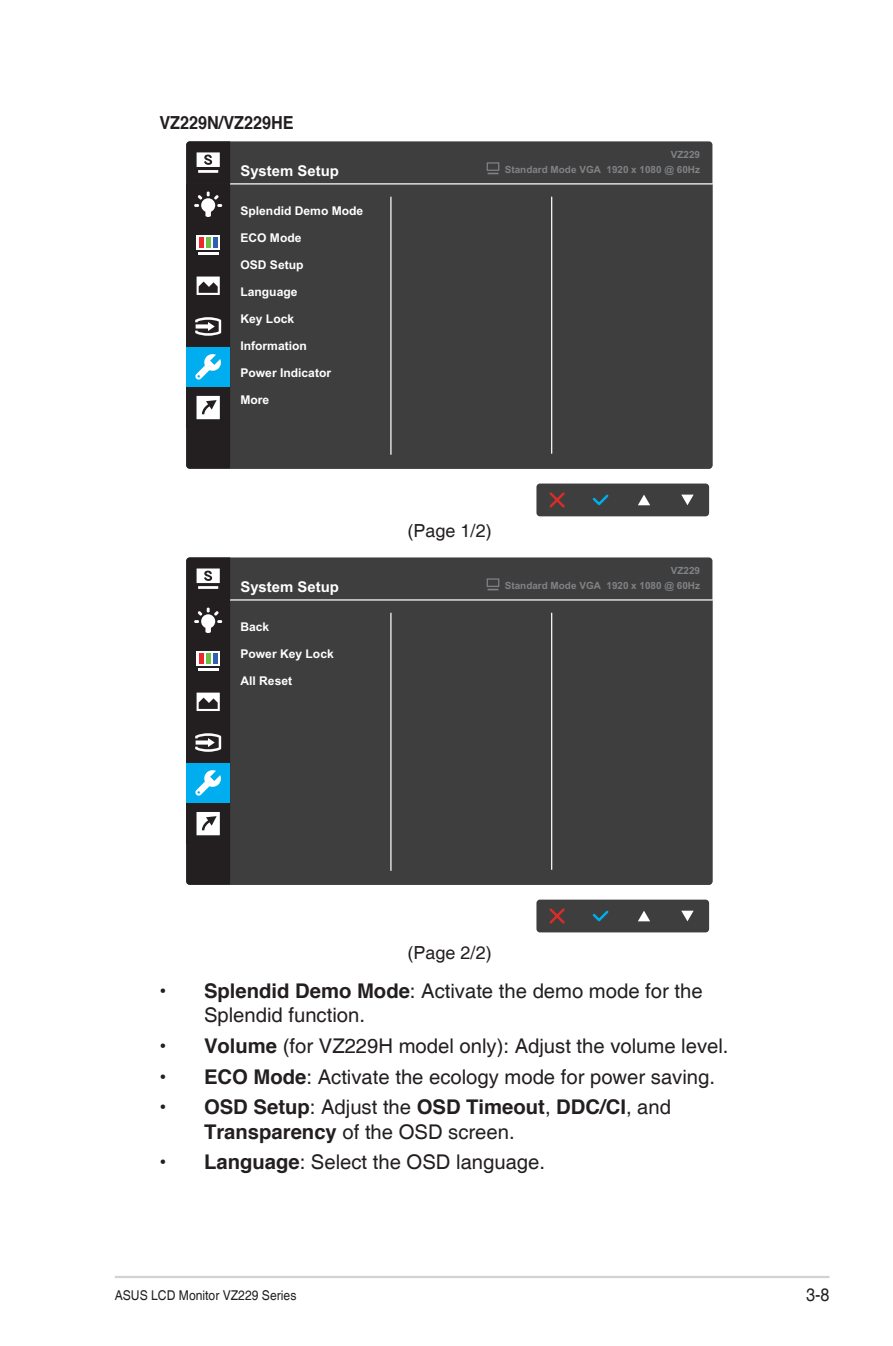
<style>
.page{position:relative;width:893px;height:1346px;background:#fff}
.page>*{position:absolute;margin:0;border:0;box-sizing:border-box;transform-origin:0 0}
.Bulleted_Text{font:20.25px/24.3px "Helvetica";color:#231f20}
.Bulleted_Text-2{font:700 20.25px/24.3px "Helvetica";color:#231f20}
.Body_Text{font:18px "Helvetica";color:#231f20}
.Table_Text_-new{font:700 18px "Helvetica";color:#231f20;scale:.9 1}
.Body_Text-2{font:18px "Helvetica";color:#231f20;scale:.9 1}
.t1{font:700 14.85px "Arial";color:#fff}
.t2{font:13.5px "Helvetica";color:#231f20;scale:.9 1}
.t3{font:700 12.15px "Arial";color:#fff}
.t4{font:700 9.9px "Arial";color:#808285}
.s1{font-weight:700}
.s2{font-weight:400}
</style>
<div class="page">
<hr style="left:115px;top:1276px;width:714px;height:2px;background:#d1d2d4">
<div style="left:186px;top:141px;width:526px;height:328px;background:#3e3e3f;border-radius:4px"></div>
<svg style="left:230px;top:184px;width:482px;height:285px"></svg>
<hr style="left:551px;top:197px;width:1px;height:256px;background:#fff">
<hr style="left:390px;top:197px;width:2px;height:257px;background:#fff">
<hr style="left:230px;top:183px;width:482px;height:1px;background:#fff">
<svg style="left:186px;top:141px;width:44px;height:328px;background:#404f56"></svg>
<div style="left:536px;top:483px;width:173px;height:33px;background:#3e3e3f;border-radius:4px"></div>
<svg style="left:549px;top:492px;width:16px;height:16px"></svg>
<svg style="left:592px;top:494px;width:17px;height:12px"></svg>
<svg style="left:681px;top:495px;width:13px;height:10px"></svg>
<svg style="left:638px;top:495px;width:12px;height:10px"></svg>
<svg style="left:487px;top:162px;width:12px;height:12px"></svg>
<div style="left:536px;top:899px;width:173px;height:33px;background:#3e3e3f;border-radius:4px"></div>
<div style="left:186px;top:557px;width:526px;height:328px;background:#3e3e3f;border-radius:4px"></div>
<svg style="left:230px;top:600px;width:482px;height:285px"></svg>
<hr style="left:551px;top:613px;width:1px;height:256px;background:#fff">
<hr style="left:390px;top:613px;width:2px;height:257px;background:#fff">
<svg style="left:549px;top:908px;width:16px;height:16px"></svg>
<svg style="left:592px;top:910px;width:17px;height:12px"></svg>
<svg style="left:681px;top:910px;width:13px;height:11px"></svg>
<svg style="left:638px;top:911px;width:12px;height:10px"></svg>
<hr style="left:230px;top:599px;width:482px;height:1px;background:#fff">
<svg style="left:186px;top:557px;width:44px;height:328px;background:#404f56"></svg>
<svg style="left:487px;top:578px;width:12px;height:12px"></svg>
<p class="Table_Text_-new" style="left:159px;top:111px;width:151px">VZ229N/VZ229HE</p>
<p class="t1" style="left:240px;top:161px;width:100px">System Setup</p>
<p class="t3" style="left:240px;top:202px;width:124px">Splendid Demo Mode</p>
<p class="t3" style="left:240px;top:229px;width:63px">ECO Mode</p>
<p class="t3" style="left:240px;top:257px;width:65px">OSD Setup</p>
<p class="t3" style="left:240px;top:284px;width:59px">Language</p>
<p class="t3" style="left:240px;top:311px;width:55px">Key Lock</p>
<p class="t3" style="left:240px;top:338px;width:68px">Information</p>
<p class="t3" style="left:240px;top:365px;width:92px">Power Indicator</p>
<p class="t3" style="left:240px;top:392px;width:30px">More</p>
<p class="t4" style="left:671px;top:148px;width:31px">VZ229</p>
<p class="t4" style="left:505px;top:163px;width:197px">Standard Mode VGA 1920 x 1080 @ 60Hz</p>
<p class="t1" style="left:240px;top:577px;width:100px">System Setup</p>
<p class="t3" style="left:240px;top:618px;width:30px">Back</p>
<p class="t3" style="left:240px;top:645px;width:95px">Power Key Lock</p>
<p class="t3" style="left:240px;top:673px;width:53px">All Reset</p>
<p class="Body_Text" style="left:408px;top:520px;width:86px">(Page 1/2)</p>
<p class="t4" style="left:671px;top:564px;width:31px">VZ229</p>
<p class="t4" style="left:505px;top:579px;width:197px">Standard Mode VGA 1920 x 1080 @ 60Hz</p>
<p class="Body_Text" style="left:408px;top:943px;width:86px">(Page 2/2)</p>
<p class="Bulleted_Text" style="left:204px;top:979px;width:500px;text-indent:-45px"><span class="s1">• Splendid Demo Mode</span>: Activate the demo mode for the<br>Splendid function.</p>
<p class="Bulleted_Text" style="left:159px;top:1034px;width:571px"><span class="s1">• Volume</span> (for VZ229H model only): Adjust the volume level.</p>
<p class="Bulleted_Text" style="left:159px;top:1065px;width:557px"><span class="s1">• ECO Mode</span>: Activate the ecology mode for power saving.</p>
<p class="Bulleted_Text-2" style="left:204px;top:1094px;width:468px;text-indent:-45px">• OSD Setup<span class="s2">: Adjust the</span> OSD Timeout<span class="s2">,</span> DDC/CI<span class="s2">, and<br></span>Transparency <span class="s2">of the OSD screen.</span></p>
<p class="Bulleted_Text" style="left:159px;top:1150px;width:387px"><span class="s1">• Language</span>: Select the OSD language.</p>
<p class="t2" style="left:115px;top:1287px;width:203px">ASUS LCD Monitor VZ229 Series</p>
<p class="Body_Text-2" style="left:806px;top:1284px;width:28px">3-8</p>
</div>
